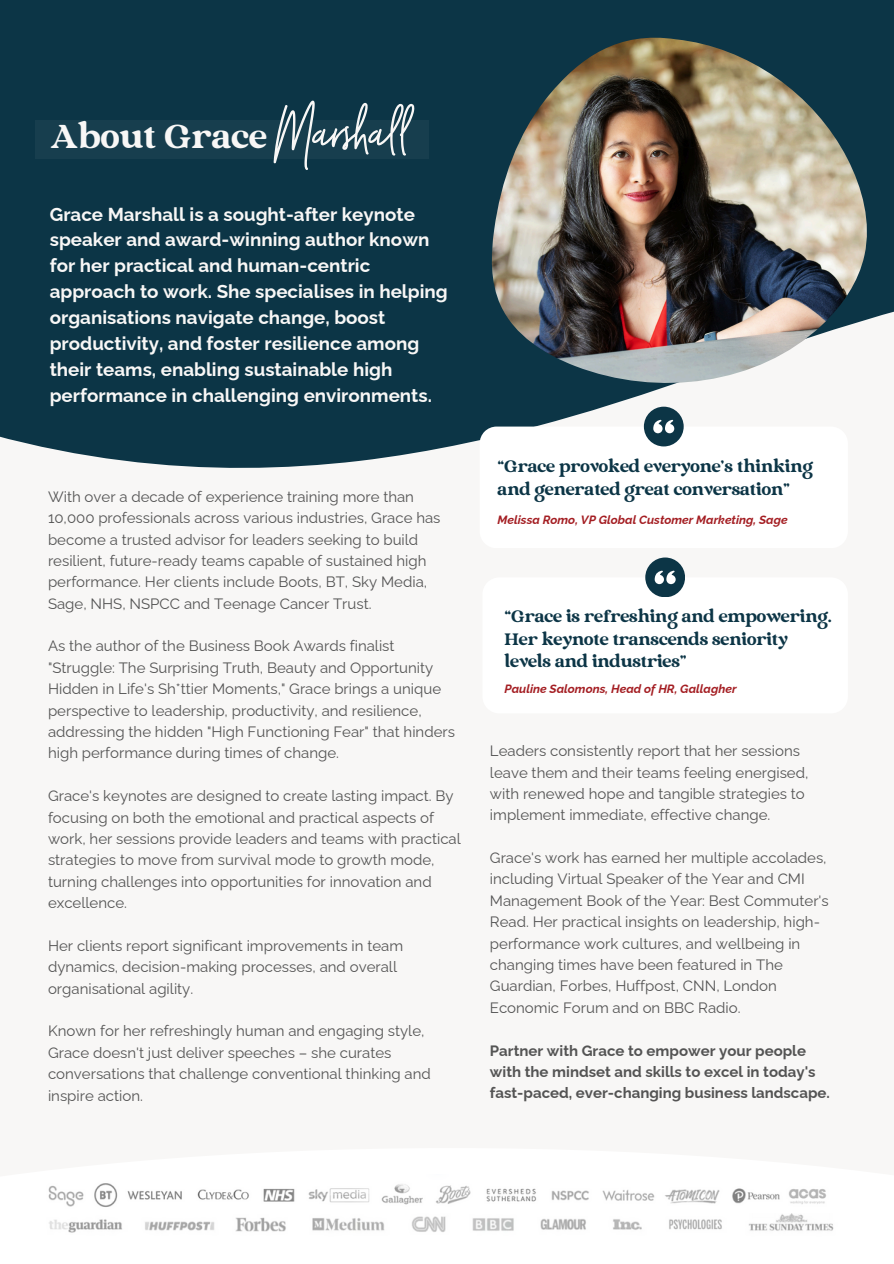
<style>
.page{position:relative;width:894px;height:1264px;background:#fff}
.page>*{position:absolute;margin:0;border:0;box-sizing:border-box;transform-origin:0 0}
.t1{font:54px "Ball Pen Regular";color:#f8f7f6}
.t2{font:33px "Vintage";letter-spacing:.01em;color:#f8f7f6}
.t3{font:700 18.75px/25.8px "Raleway";color:#f8f7f6}
.t4{font:16.5px/22.5px "Vintage";color:#0c3546}
.t5{font:15px/21.3px "Raleway";color:#545454}
.t6{font:700 15px/21.3px "Raleway";color:#545454}
.t7{font:italic 700 12px "Raleway";color:#a41e23}
</style>
<div class="page">
<svg style="left:0;top:0;width:893px;height:577px;fill:#0c3546"></svg>
<div style="left:35px;top:120px;width:393px;height:38px;background:#173e4e"></div>
<img style="left:49px;top:1213px;width:785px;height:20px">
<img style="left:48px;top:1183px;width:778px;height:24px">
<div style="left:643px;top:406px;width:40px;height:40px;background:#0c3546;border-radius:50%"></div>
<svg style="left:479px;top:420px;width:368px;height:128px"></svg>
<div style="left:645px;top:557px;width:39px;height:40px;background:#0c3546;border-radius:50%"></div>
<svg style="left:654px;top:570px;width:21px;height:14px"></svg>
<img style="left:491px;top:37px;width:375px;height:346px">
<p class="t1" style="left:277px;top:93px;width:136px">Marshall</p>
<h1 class="t2" style="left:51px;top:117px;width:217px">About Grace</h1>
<h5 class="t3" style="left:50px;top:201px;width:399px">Grace Marshall is a sought-after keynote speaker and award-winning author known for her practical and human-centric approach to work. She specialises in helping organisations navigate change, boost productivity, and foster resilience among their teams, enabling sustainable high performance in challenging environments.</h5>
<h5 class="t5" style="left:48px;top:486px;width:394px">With over a decade of experience training more than 10,000 professionals across various industries, Grace has become a trusted advisor for leaders seeking to build resilient, future-ready teams capable of sustained high performance. Her clients include Boots, BT, Sky Media, Sage, NHS, NSPCC and Teenage Cancer Trust.</h5>
<p class="t5" style="left:48px;top:635px;width:408px">As the author of the Business Book Awards finalist "Struggle: The Surprising Truth, Beauty and Opportunity Hidden in Life's Sh*ttier Moments," Grace brings a unique perspective to leadership, productivity, and resilience, addressing the hidden "High Functioning Fear" that hinders high performance during times of change.</p>
<p class="t5" style="left:48px;top:785px;width:414px">Grace's keynotes are designed to create lasting impact. By focusing on both the emotional and practical aspects of work, her sessions provide leaders and teams with practical strategies to move from survival mode to growth mode, turning challenges into opportunities for innovation and excellence.</p>
<h5 class="t5" style="left:48px;top:934px;width:356px">Her clients report significant improvements in team dynamics, decision-making processes, and overall organisational agility.</h5>
<p class="t5" style="left:48px;top:1020px;width:384px">Known for her refreshingly human and engaging style, Grace doesn't just deliver speeches – she curates conversations that challenge conventional thinking and inspire action.</p>
<p class="t4" style="left:497px;top:456px;width:316px">“Grace provoked everyone’s thinking and generated great conversation”</p>
<h5 class="t7" style="left:497px;top:513px;width:291px">Melissa Romo, VP Global Customer Marketing, Sage</h5>
<h5 class="t4" style="left:504px;top:606px;width:328px">“Grace is refreshing and empowering.<br>Her keynote transcends seniority levels and industries”</h5>
<h5 class="t7" style="left:504px;top:681px;width:233px">Pauline Salomons, Head of HR, Gallagher</h5>
<h5 class="t5" style="left:490px;top:740px;width:320px">Leaders consistently report that her sessions leave them and their teams feeling energised, with renewed hope and tangible strategies to implement immediate, effective change.</h5>
<p class="t5" style="left:490px;top:847px;width:340px">Grace's work has earned her multiple accolades, including Virtual Speaker of the Year and CMI Management Book of the Year: Best Commuter's Read. Her practical insights on leadership, high&shy;performance work cultures, and wellbeing in changing times have been featured in The Guardian, Forbes, Huffpost, CNN, London Economic Forum and on BBC Radio.</p>
<h5 class="t6" style="left:490px;top:1039px;width:341px">Partner with Grace to empower your people with the mindset and skills to excel in today's fast-paced, ever-changing business landscape.</h5>
</div>
